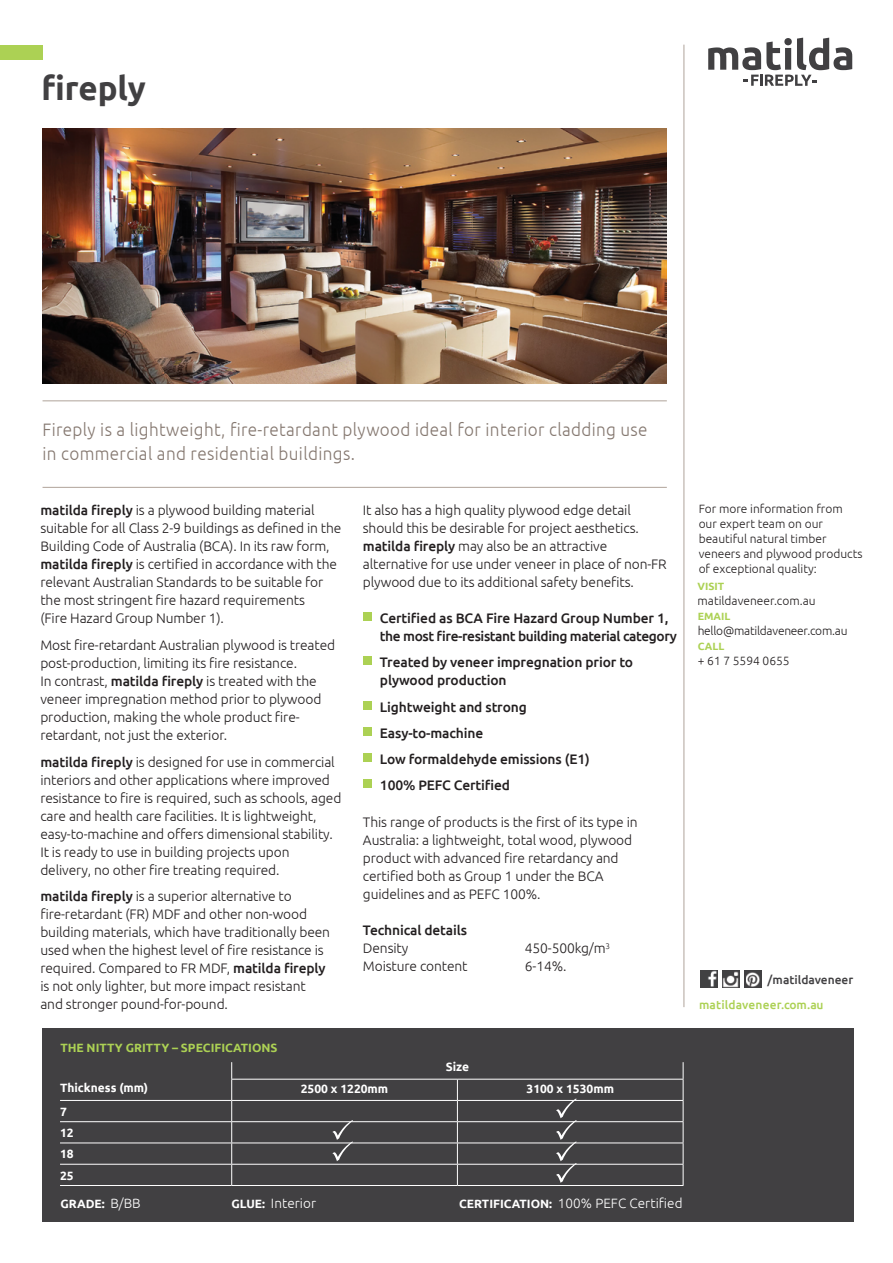
<style>
.page{position:relative;width:893px;height:1263px;background:#fff}
.page>*{position:absolute;margin:0;border:0;box-sizing:border-box;transform-origin:0 0}
.t1{font:700 33px "Ubuntu";letter-spacing:-.005em;color:#414042}
.t2{font:300 18px/24px "Ubuntu";letter-spacing:.02em;color:#857870;scale:.95 1}
.t3{font:300 13.8px/18px "Ubuntu";letter-spacing:-.01em;color:#231f20}
.t4{font:500 13.8px/26.2px "Ubuntu";letter-spacing:-.01em;color:#231f20}
.t5{font:500 13.8px/18px "Ubuntu";letter-spacing:-.03em;color:#231f20}
.t6{font:300 13.5px "Ubuntu";letter-spacing:.005em;color:#fff}
.t7{font:300 12px/15px "Ubuntu";color:#231f20}
.t8{font:700 12px/21.3px "Ubuntu";color:#fff}
.t9{font:700 12px "Ubuntu";color:#acd154}
.t10{font:300 12px "Ubuntu";letter-spacing:-.02em;color:#231f20}
.t11{font:500 12px "Ubuntu";letter-spacing:.015em;color:#acd154}
.t12{font:500 12px "Ubuntu";color:#414042}
.t13{font:700 10.5px "Ubuntu";color:#acd154}
.s1{font-weight:500}
.s2{font-weight:300;font-size:13.5px}
.s3{font-weight:700;font-size:12px}
</style>
<div class="page">
<div style="left:0;top:45px;width:42px;height:15px;background:#acd154"></div>
<div style="left:42px;top:1028px;width:812px;height:194px;background:#414042"></div>
<hr style="left:684px;top:45px;width:1px;height:962px;background:#b0a39a">
<img style="left:700px;top:971px;width:17px;height:17px">
<svg style="left:744px;top:971px;width:17px;height:17px"></svg>
<img style="left:746px;top:972px;width:14px;height:14px">
<svg style="left:722px;top:971px;width:17px;height:17px"></svg>
<img style="left:723px;top:972px;width:15px;height:15px">
<svg style="left:708px;top:38px;width:144px;height:48px"></svg>
<hr style="left:43px;top:400px;width:624px;height:1px;background:#b0a39a">
<img style="left:42px;top:128px;width:624px;height:255px">
<hr style="left:43px;top:487px;width:624px;height:1px;background:#b0a39a">
<div style="left:363px;top:612px;width:8px;height:9px;background:#acd154"></div>
<div style="left:363px;top:657px;width:8px;height:8px;background:#acd154"></div>
<div style="left:363px;top:701px;width:8px;height:8px;background:#acd154"></div>
<div style="left:363px;top:727px;width:8px;height:9px;background:#acd154"></div>
<div style="left:363px;top:753px;width:8px;height:9px;background:#acd154"></div>
<div style="left:363px;top:779px;width:8px;height:9px;background:#acd154"></div>
<hr style="left:60px;top:1100px;width:172px;height:1px;background:#fff">
<hr style="left:232px;top:1100px;width:225px;height:1px;background:#fff">
<hr style="left:457px;top:1100px;width:226px;height:1px;background:#fff">
<hr style="left:60px;top:1121px;width:172px;height:1px;background:#fff">
<hr style="left:232px;top:1121px;width:225px;height:1px;background:#fff">
<hr style="left:457px;top:1121px;width:226px;height:1px;background:#fff">
<hr style="left:60px;top:1142px;width:172px;height:1px;background:#fff">
<hr style="left:232px;top:1142px;width:225px;height:1px;background:#fff">
<hr style="left:457px;top:1142px;width:226px;height:1px;background:#fff">
<hr style="left:60px;top:1164px;width:172px;height:1px;background:#fff">
<hr style="left:232px;top:1164px;width:225px;height:1px;background:#fff">
<hr style="left:457px;top:1164px;width:226px;height:1px;background:#fff">
<hr style="left:60px;top:1185px;width:172px;height:1px;background:#fff">
<hr style="left:232px;top:1185px;width:225px;height:1px;background:#fff">
<hr style="left:457px;top:1185px;width:226px;height:1px;background:#fff">
<svg style="left:231px;top:1062px;width:1px;height:123px"></svg>
<svg style="left:457px;top:1080px;width:1px;height:105px"></svg>
<svg style="left:683px;top:1062px;width:1px;height:123px"></svg>
<hr style="left:231px;top:1079px;width:226px;height:1px;background:#fff">
<hr style="left:457px;top:1079px;width:226px;height:1px;background:#fff">
<svg style="left:332px;top:1120px;width:21px;height:41px"></svg>
<svg style="left:556px;top:1098px;width:21px;height:85px"></svg>
<h1 class="t1" style="left:41px;top:69px;width:106px">fireply</h1>
<h2 class="t2" style="left:43px;top:417px;width:638px">Fireply is a lightweight, fire-retardant plywood ideal for interior cladding use in commercial and residential buildings.</h2>
<p class="t3" style="left:40px;top:501px;width:303px"><span class="s1">matilda fireply</span> is a plywood building material suitable for all Class 2-9 buildings as defined in the Building Code of Australia (BCA). In its raw form, <span class="s1">matilda fireply</span> is certified in accordance with the relevant Australian Standards to be suitable for the most stringent fire hazard requirements<br>(Fire Hazard Group Number 1).</p>
<p class="t3" style="left:40px;top:636px;width:296px">Most fire-retardant Australian plywood is treated post-production, limiting its fire resistance.<br>In contrast, <span class="s1">matilda fireply</span> is treated with the veneer impregnation method prior to plywood production, making the whole product fire&shy;retardant, not just the exterior.</p>
<p class="t3" style="left:40px;top:752px;width:302px"><span class="s1">matilda fireply</span> is designed for use in commercial interiors and other applications where improved resistance to fire is required, such as schools, aged care and health care facilities. It is lightweight, easy-to-machine and offers dimensional stability.<br>It is ready to use in building projects upon delivery, no other fire treating required.</p>
<p class="t3" style="left:40px;top:887px;width:291px"><span class="s1">matilda fireply</span> is a superior alternative to fire-retardant (FR) MDF and other non-wood building materials, which have traditionally been used when the highest level of fire resistance is required. Compared to FR MDF, <span class="s1">matilda fireply </span>is not only lighter, but more impact resistant and stronger pound-for-pound.</p>
<p class="t9" style="left:60px;top:1040px;width:219px">THE NITTY GRITTY – SPECIFICATIONS</p>
<p class="t3" style="left:363px;top:500px;width:305px">It also has a high quality plywood edge detail should this be desirable for project aesthetics. <span class="s1">matilda fireply</span> may also be an attractive alternative for use under veneer in place of non-FR plywood due to its additional safety benefits.</p>
<p class="t5" style="left:380px;top:609px;width:298px">Certified as BCA Fire Hazard Group Number 1, the most fire-resistant building material category</p>
<p class="t4" style="left:380px;top:653px;width:255px;line-height:18px">Treated by veneer impregnation prior to plywood production</p>
<p class="t4" style="left:380px;top:693px;width:211px">Lightweight and strong<br>Easy-to-machine<br>Low formaldehyde emissions (E1)<br>100% PEFC Certified</p>
<p class="t3" style="left:363px;top:812px;width:276px">This range of products is the first of its type in Australia: a lightweight, total wood, plywood product with advanced fire retardancy and certified both as Group 1 under the BCA guidelines and as PEFC 100%.</p>
<p class="t4" style="left:363px;top:917px;width:106px">Technical details</p>
<p class="t3" style="left:363px;top:939px;width:47px">Density</p>
<p class="t3" style="left:525px;top:939px;width:87px">450-500kg/m<sup>3</sup></p>
<p class="t3" style="left:363px;top:957px;width:106px">Moisture content</p>
<p class="t3" style="left:525px;top:957px;width:43px">6-14%.</p>
<p class="t8" style="left:446px;top:1056px;width:25px">Size</p>
<p class="t8" style="left:60px;top:1077px;width:90px">Thickness (mm)</p>
<p class="t8" style="left:301px;top:1077px;width:89px">2500 x 1220mm</p>
<p class="t8" style="left:526px;top:1077px;width:89px">3100 x 1530mm</p>
<p class="t8" style="left:60px;top:1100px;width:15px">7<br>12<br>18<br>25</p>
<p class="t8" style="left:60px;top:1192px;width:82px">GRADE: <span class="s2">B/BB</span></p>
<p class="t6" style="left:231px;top:1194px;width:86px"><span class="s3">GLUE:</span> Interior</p>
<p class="t6" style="left:459px;top:1195px;width:225px"><span class="s3">CERTIFICATION:</span> 100% PEFC Certified</p>
<p class="t7" style="left:699px;top:500px;width:165px">For more information from our expert team on our beautiful natural timber veneers and plywood products of exceptional quality:</p>
<p class="t13" style="left:698px;top:610px;width:34px">EMAIL</p>
<p class="t10" style="left:698px;top:623px;width:151px">hello@matildaveneer.com.au</p>
<p class="t13" style="left:698px;top:640px;width:28px">CALL</p>
<p class="t7" style="left:698px;top:653px;width:93px">+ 61 7 5594 0655</p>
<p class="t13" style="left:698px;top:580px;width:28px">VISIT</p>
<p class="t7" style="left:698px;top:593px;width:120px">matildaveneer.com.au</p>
<p class="t12" style="left:768px;top:972px;width:87px">/matildaveneer</p>
<p class="t11" style="left:699px;top:997px;width:126px">matildaveneer.com.au</p>
</div>
